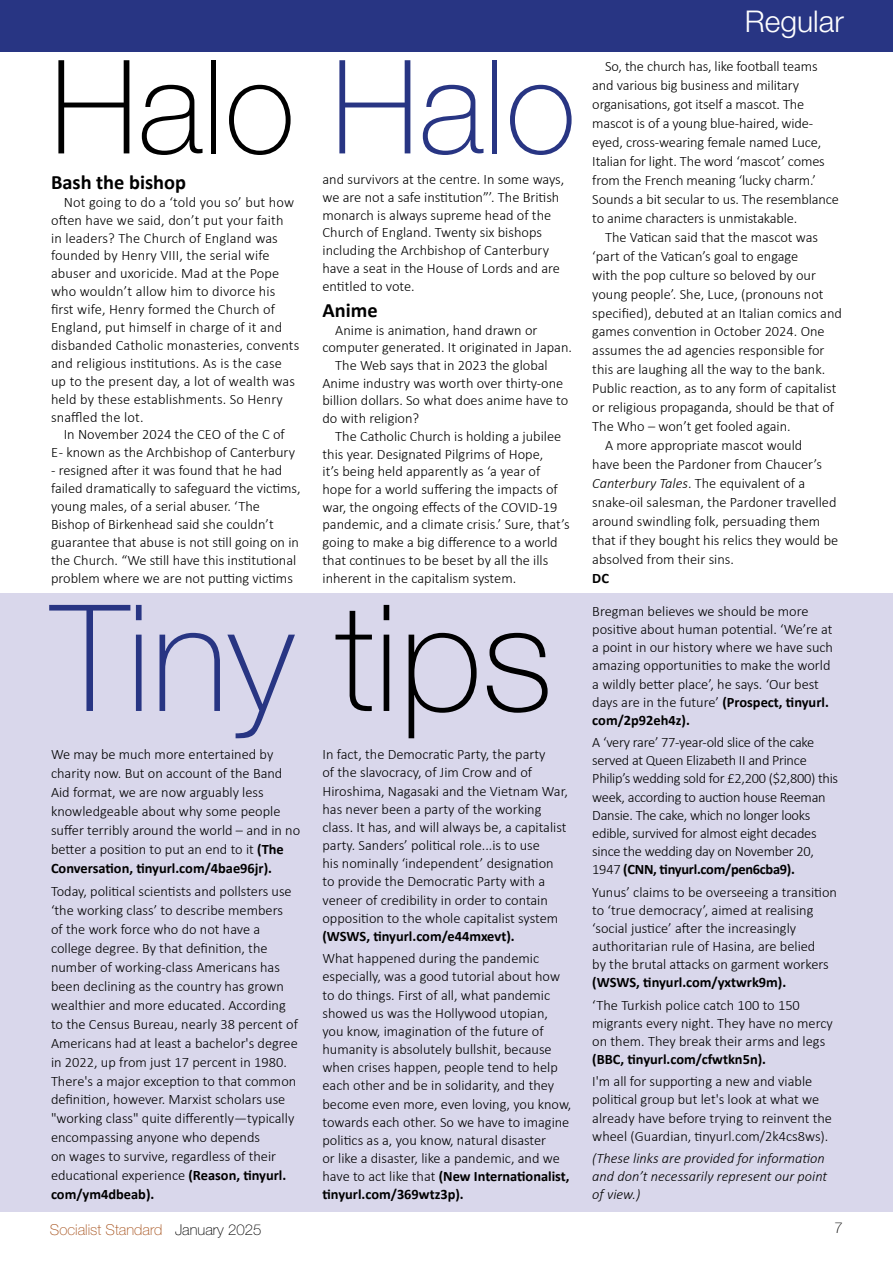
<style>
.page{position:relative;width:893px;height:1263px;background:#fff}
.page>*{position:absolute;margin:0;border:0;box-sizing:border-box;transform-origin:0 0}
.t1{font:100 148.5px "Helvetica Neue LT Std";color:#283583}
.t2{font:100 130.5px "Helvetica Neue LT Std";color:#000}
.t3{font:300 30px "Helvetica Neue LT Std";color:#fff}
.t4{font:700 20.4px "Calibri";color:#000}
.t5{font:100 15px "Helvetica Neue LT Std";color:#a5501a}
.t6{font:100 15px "Helvetica Neue LT Std";color:#000}
.t7{font:300 14.4px/18.1px "Calibri";color:#000}
.t8{font:300 14.4px/18.1px "Calibri";letter-spacing:-.02em;color:#000}
.t9{font:700 14.4px "Calibri";color:#000}
.t10{font:italic 300 14.4px/18.1px "Calibri";color:#000}
.s1{color:#283583}
.s2{color:#000}
.s3{font-weight:700}
.s4{font-style:italic}
</style>
<div class="page">
<div style="left:0;top:593px;width:893px;height:619px;background:#d9d7eb"></div>
<div style="left:0;top:0;width:893px;height:51px;background:#283583"></div>
<h2 class="t2" style="left:50px;top:32px;width:527px">Halo <span class="s1">Halo</span></h2>
<h3 class="t4" style="left:51px;top:169px;width:137px">Bash the bishop</h3>
<p class="t7" style="left:51px;top:193px;width:250px;text-indent:13px">Not going to do a ‘told you so’ but how often have we said, don’t put your faith<br>in leaders? The Church of England was founded by Henry VIII, the serial wife abuser and uxoricide. Mad at the Pope who wouldn’t allow him to divorce his first wife, Henry formed the Church of England, put himself in charge of it and disbanded Catholic monasteries, convents and religious institutions. As is the case up to the present day, a lot of wealth was held by these establishments. So Henry snaffled the lot.</p>
<p class="t7" style="left:51px;top:426px;width:245px;text-align:center">In November 2024 the CEO of the C of<br>E - known as the Archbishop of Canterbury</p>
<p class="t7" style="left:51px;top:461px;width:251px">- resigned after it was found that he had failed dramatically to safeguard the victims, young males, of a serial abuser. ‘The Bishop of Birkenhead said she couldn’t guarantee that abuse is not still going on in the Church. “We still have this institutional problem where we are not putting victims</p>
<p class="t7" style="left:322px;top:170px;width:243px;line-height:17.7px">and survivors at the centre. In some ways, we are not a safe institution”’. The British monarch is always supreme head of the Church of England. Twenty six bishops including the Archbishop of Canterbury have a seat in the House of Lords and are entitled to vote.</p>
<h3 class="t4" style="left:322px;top:297px;width:57px">Anime</h3>
<p class="t7" style="left:335px;top:321px;width:204px">Anime is animation, hand drawn or</p>
<p class="t7" style="left:322px;top:338px;width:251px">computer generated. It originated in Japan.</p>
<p class="t7" style="left:335px;top:356px;width:214px">The Web says that in 2023 the global</p>
<p class="t7" style="left:322px;top:374px;width:242px">Anime industry was worth over thirty-one</p>
<p class="t7" style="left:322px;top:391px;width:247px">billion dollars. So what does anime have to</p>
<p class="t7" style="left:322px;top:409px;width:98px">do with religion?</p>
<p class="t7" style="left:335px;top:427px;width:228px">The Catholic Church is holding a jubilee</p>
<p class="t7" style="left:322px;top:445px;width:222px">this year. Designated Pilgrims of Hope,</p>
<p class="t7" style="left:322px;top:462px;width:219px">it’s being held apparently as ‘a year of</p>
<p class="t7" style="left:322px;top:480px;width:237px">hope for a world suffering the impacts of</p>
<p class="t7" style="left:322px;top:498px;width:236px">war, the ongoing effects of the COVID-19</p>
<p class="t7" style="left:322px;top:515px;width:249px">pandemic, and a climate crisis.’ Sure, that’s</p>
<p class="t7" style="left:322px;top:533px;width:237px">going to make a big difference to a world</p>
<p class="t7" style="left:322px;top:551px;width:227px">that continues to be beset by all the ills</p>
<p class="t7" style="left:322px;top:568px;width:195px">inherent in the capitalism system.</p>
<h1 class="t1" style="left:51px;top:573px;width:503px">Tiny <span class="s2">tips</span></h1>
<p class="t7" style="left:51px;top:745px;width:251px;line-height:18.9px">We may be much more entertained by charity now. But on account of the Band Aid format, we are now arguably less knowledgeable about why some people suffer terribly around the world – and in no better a position to put an end to it <span class="s3">(The Conversation, tinyurl.com/4bae96jr).</span></p>
<p class="t7" style="left:51px;top:882px;width:248px;line-height:18.9px">Today, political scientists and pollsters use ‘the working class’ to describe members of the work force who do not have a college degree. By that definition, the number of working-class Americans has been declining as the country has grown wealthier and more educated. According to the Census Bureau, nearly 38 percent of Americans had at least a bachelor's degree in 2022, up from just 17 percent in 1980.<br>There's a major exception to that common definition, however. Marxist scholars use "working class" quite differently—typically encompassing anyone who depends<br>on wages to survive, regardless of their educational experience <span class="s3">(Reason, tinyurl. com/ym4dbeab).</span></p>
<p class="t7" style="left:322px;top:745px;width:247px">In fact, the Democratic Party, the party<br>of the slavocracy, of Jim Crow and of Hiroshima, Nagasaki and the Vietnam War, has never been a party of the working class. It has, and will always be, a capitalist party. Sanders’ political role...is to use<br>his nominally ‘independent’ designation to provide the Democratic Party with a veneer of credibility in order to contain opposition to the whole capitalist system</p>
<p class="t9" style="left:322px;top:927px;width:194px">(WSWS, tinyurl.com/e44mxevt).</p>
<p class="t7" style="left:322px;top:949px;width:250px">What happened during the pandemic especially, was a good tutorial about how to do things. First of all, what pandemic showed us was the Hollywood utopian, you know, imagination of the future of humanity is absolutely bullshit, because when crises happen, people tend to help each other and be in solidarity, and they become even more, even loving, you know, towards each other. So we have to imagine politics as a, you know, natural disaster<br>or like a disaster, like a pandemic, and we have to act like that <span class="s3">(New Internationalist, tinyurl.com/369wtz3p).</span></p>
<h3 class="t3" style="left:745px;top:3px;width:100px">Regular</h3>
<p class="t7" style="left:592px;top:57px;width:248px;line-height:18.9px;text-indent:13px">So, the church has, like football teams and various big business and military organisations, got itself a mascot. The mascot is of a young blue-haired, wide&shy;eyed, cross-wearing female named Luce, Italian for light. The word ‘mascot’ comes from the French meaning ‘lucky charm.’ Sounds a bit secular to us. The resemblance to anime characters is unmistakable.</p>
<p class="t7" style="left:605px;top:228px;width:215px">The Vatican said that the mascot was</p>
<p class="t7" style="left:592px;top:247px;width:208px">‘part of the Vatican’s goal to engage</p>
<p class="t7" style="left:592px;top:266px;width:225px">with the pop culture so beloved by our</p>
<p class="t7" style="left:592px;top:285px;width:233px">young people’. She, Luce, (pronouns not</p>
<p class="t7" style="left:592px;top:304px;width:251px">specified), debuted at an Italian comics and</p>
<p class="t7" style="left:592px;top:322px;width:234px">games convention in October 2024. One</p>
<p class="t7" style="left:592px;top:341px;width:234px">assumes the ad agencies responsible for</p>
<p class="t7" style="left:592px;top:360px;width:235px">this are laughing all the way to the bank.</p>
<p class="t7" style="left:592px;top:379px;width:246px">Public reaction, as to any form of capitalist</p>
<p class="t7" style="left:592px;top:398px;width:243px">or religious propaganda, should be that of</p>
<p class="t7" style="left:592px;top:417px;width:200px">The Who – won’t get fooled again.</p>
<p class="t7" style="left:605px;top:436px;width:199px">A more appropriate mascot would</p>
<p class="t7" style="left:592px;top:455px;width:231px">have been the Pardoner from Chaucer’s</p>
<p class="t7" style="left:592px;top:474px;width:214px"><span class="s4">Canterbury Tales</span>. The equivalent of a</p>
<p class="t7" style="left:592px;top:493px;width:246px">snake-oil salesman, the Pardoner travelled</p>
<p class="t7" style="left:592px;top:512px;width:230px">around swindling folk, persuading them</p>
<p class="t7" style="left:592px;top:531px;width:247px">that if they bought his relics they would be</p>
<p class="t7" style="left:592px;top:550px;width:143px">absolved from their sins.</p>
<p class="t9" style="left:592px;top:569px;width:18px">DC</p>
<p class="t7" style="left:592px;top:602px;width:242px">Bregman believes we should be more positive about human potential. ‘We’re at a point in our history where we have such amazing opportunities to make the world a wildly better place’, he says. ‘Our best days are in the future’ <span class="s3">(Prospect, tinyurl. com/2p92eh4z).</span></p>
<p class="t8" style="left:592px;top:733px;width:247px">A ‘very rare’ 77-year-old slice of the cake served at Queen Elizabeth II and Prince Philip’s wedding sold for £2,200 ($2,800) this week, according to auction house Reeman Dansie. The cake, which no longer looks edible, survived for almost eight decades since the wedding day on November 20, 1947 <span class="s3">(CNN, tinyurl.com/pen6cba9).</span></p>
<p class="t7" style="left:592px;top:882px;width:246px">Yunus’ claims to be overseeing a transition to ‘true democracy’, aimed at realising ‘social justice’ after the increasingly authoritarian rule of Hasina, are belied<br>by the brutal attacks on garment workers</p>
<p class="t9" style="left:592px;top:973px;width:195px">(WSWS, tinyurl.com/yxtwrk9m).</p>
<p class="t7" style="left:592px;top:995px;width:242px">‘The Turkish police catch 100 to 150 migrants every night. They have no mercy on them. They break their arms and legs</p>
<p class="t9" style="left:592px;top:1050px;width:175px">(BBC, tinyurl.com/cfwtkn5n).</p>
<p class="t7" style="left:592px;top:1072px;width:241px">I'm all for supporting a new and viable political group but let's look at what we already have before trying to reinvent the wheel (Guardian, tinyurl.com/2k4cs8ws).</p>
<p class="t10" style="left:592px;top:1149px;width:236px">(These links are provided for information and don’t necessarily represent our point of view.)</p>
<p class="t5" style="left:50px;top:1221px;width:213px">Socialist Standard <span class="s2">January 2025</span></p>
<p class="t6" style="left:834px;top:1219px;width:10px">7</p>
</div>
